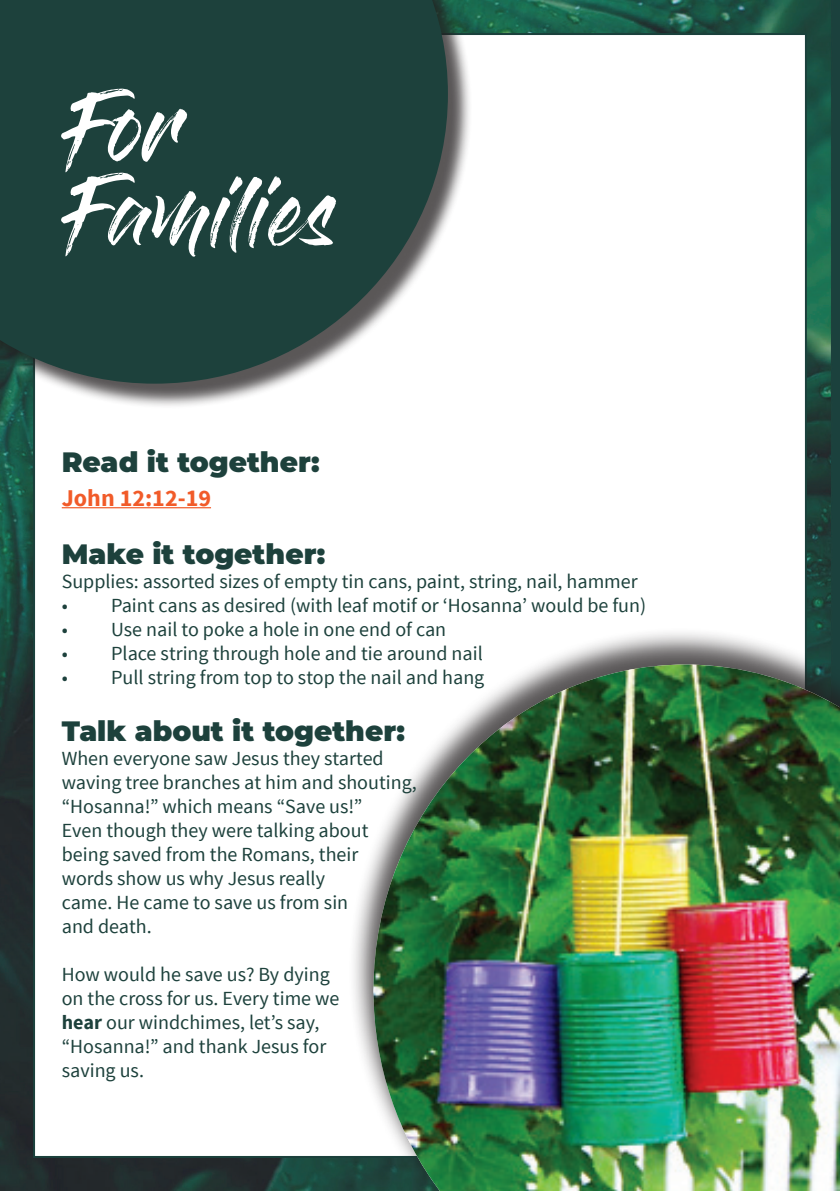
<style>
.page{position:relative;width:840px;height:1191px;background:#fff}
.page>*{position:absolute;margin:0;border:0;box-sizing:border-box;transform-origin:0 0}
.t1{font:70px/84px "Gloss And Bloom";color:#fff}
.t2{font:900 28px "Montserrat";color:#1d413c}
.t3{font:700 24px "Source Sans Pro";color:#f15b29}
.t4{font:20px/24px "Source Sans Pro";color:#1d413c}
.s1{font-weight:700}
</style>
<div class="page">
<img style="left:0;top:0;width:839px;height:1191px">
<div style="left:34px;top:34px;width:771px;height:1123px;background:#fff"></div>
<div style="left:0;top:0;width:472px;height:409px;background:#231f20;opacity:.75"></div>
<svg style="left:0;top:0;width:447px;height:384px;background:#2f4f4a"></svg>
<div style="left:347px;top:627px;width:492px;height:564px;background:#231f20;opacity:.75"></div>
<img style="left:373px;top:664px;width:466px;height:527px">
<hr style="left:62px;top:507px;width:149px;height:1px;background:#f15b29">
<p class="t1" style="left:68px;top:95px;width:270px">For<br>Families</p>
<p class="t2" style="left:62px;top:441px;width:259px">Read it together:</p>
<p class="t3" style="left:62px;top:482px;width:151px">John 12:12-19</p>
<p class="t2" style="left:62px;top:532px;width:265px">Make it together:</p>
<p class="t4" style="left:62px;top:569px;width:577px">Supplies: assorted sizes of empty tin cans, paint, string, nail, hammer</p>
<p class="t4" style="left:62px;top:593px;width:585px">• Paint cans as desired (with leaf motif or ‘Hosanna’ would be fun)</p>
<p class="t4" style="left:62px;top:617px;width:386px">• Use nail to poke a hole in one end of can</p>
<p class="t4" style="left:62px;top:641px;width:422px">• Place string through hole and tie around nail</p>
<p class="t4" style="left:62px;top:665px;width:424px">• Pull string from top to stop the nail and hang</p>
<p class="t2" style="left:62px;top:710px;width:344px">Talk about it together:</p>
<p class="t4" style="left:62px;top:747px;width:356px">When everyone saw Jesus they started waving tree branches at him and shouting, “Hosanna!” which means “Save us!”<br>Even though they were talking about being saved from the Romans, their<br>words show us why Jesus really<br>came. He came to save us from sin<br>and death.</p>
<p class="t4" style="left:62px;top:963px;width:279px">How would he save us? By dying on the cross for us. Every time we <span class="s1">hear</span> our windchimes, let’s say, “Hosanna!” and thank Jesus for saving us.</p>
</div>
